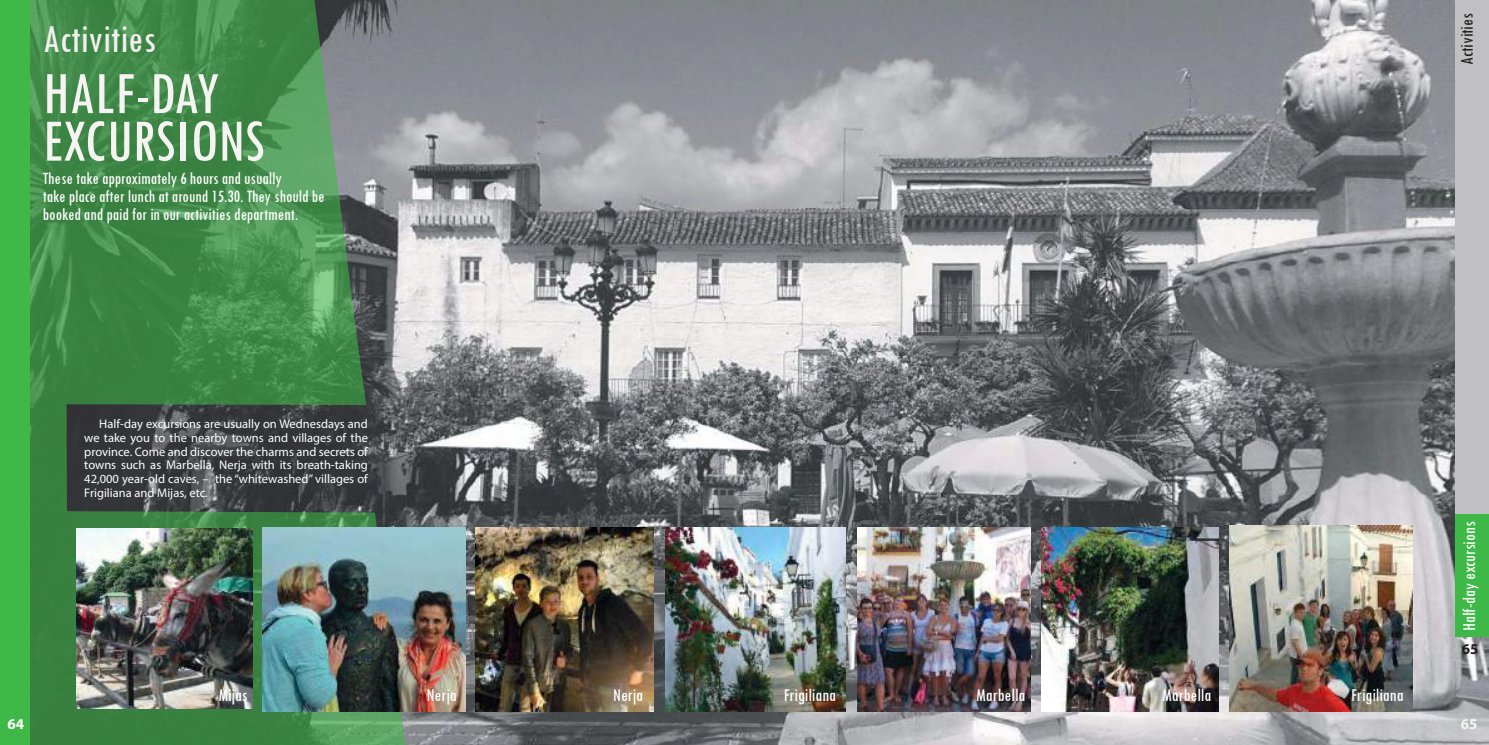
<style>
.page{position:relative;width:1489px;height:745px;background:#fff}
.page>*{position:absolute;margin:0;border:0;box-sizing:border-box;transform-origin:0 0}
.t1{font:condensed 62.5px/47.5px "Tw Cen";color:#f5f4f3}
.t2{font:condensed 41.25px "Tw Cen";color:#f3eff0}
.t3{font:condensed 18.75px "Tw Cen";color:#fff}
.t4{font:condensed 18.75px "Tw Cen";color:#241f1f}
.t5{font:condensed 17.88px/17.9px "Tw Cen";color:#fff}
.t6{font:700 15px "Myriad Pro";color:#241f1f}
.t7{font:700 15px "Myriad Pro";color:#fff}
.t8{font:700 15px "Myriad Pro";color:#f6f5f5}
.t9{font:12.5px/13.8px "Myriad Pro";color:#fff;text-align:justify}
</style>
<div class="page">
<img style="left:406px;top:0;width:1082px;height:744px">
<div style="left:1455px;top:0;width:33px;height:514px;background:#c0bfc1"></div>
<div style="left:1455px;top:514px;width:33px;height:122px;background:#3eb947"></div>
<div style="left:0;top:0;width:29px;height:744px;background:#3eb947"></div>
<svg style="left:29px;top:0;width:377px;height:744px;background:#487c4f"></svg>
<img style="left:77px;top:528px;width:175px;height:180px">
<img style="left:262px;top:527px;width:203px;height:184px">
<img style="left:476px;top:527px;width:178px;height:184px">
<img style="left:665px;top:527px;width:180px;height:184px">
<img style="left:857px;top:527px;width:173px;height:184px">
<img style="left:1041px;top:527px;width:177px;height:184px">
<img style="left:1228px;top:525px;width:183px;height:186px">
<h2 class="t2" style="left:43px;top:14px;width:115px">Activities</h2>
<h1 class="t1" style="left:43px;top:68px;width:223px">HALF-DAY<br>EXCURSIONS</h1>
<h3 class="t5" style="left:43px;top:169px;width:283px">These take approximately 6 hours and usually<br>take place after lunch at around 15.30. They should be booked and paid for in our activities department.</h3>
<h3 class="t4" style="left:1455px;top:65px;width:53px;rotate:-90deg">Activities</h3>
<p class="t9" style="left:84px;top:416px;width:285px;text-indent:15px">Half-day excursions are usually on Wednesdays and we take you to the nearby towns and villages of the province. Come and discover the charms and secrets of towns such as Marbella, Nerja with its breath-taking 42,000 year-old caves, – the “whitewashed” villages of Frigiliana and Mijas, etc.</p>
<h3 class="t3" style="left:218px;top:683px;width:31px">Mijas</h3>
<h3 class="t3" style="left:427px;top:683px;width:31px">Nerja</h3>
<h3 class="t3" style="left:613px;top:683px;width:31px">Nerja</h3>
<h3 class="t3" style="left:783px;top:683px;width:54px">Frigiliana</h3>
<h3 class="t3" style="left:976px;top:683px;width:51px">Marbella</h3>
<h3 class="t3" style="left:1162px;top:683px;width:51px">Marbella</h3>
<h3 class="t3" style="left:1350px;top:683px;width:54px">Frigiliana</h3>
<h3 class="t3" style="left:1457px;top:630px;width:111px;rotate:-90deg">Half-day excursions</h3>
<p class="t6" style="left:1461px;top:638px;width:18px">65</p>
<p class="t7" style="left:8px;top:713px;width:18px">64</p>
<p class="t8" style="left:1460px;top:713px;width:18px">65</p>
</div>
